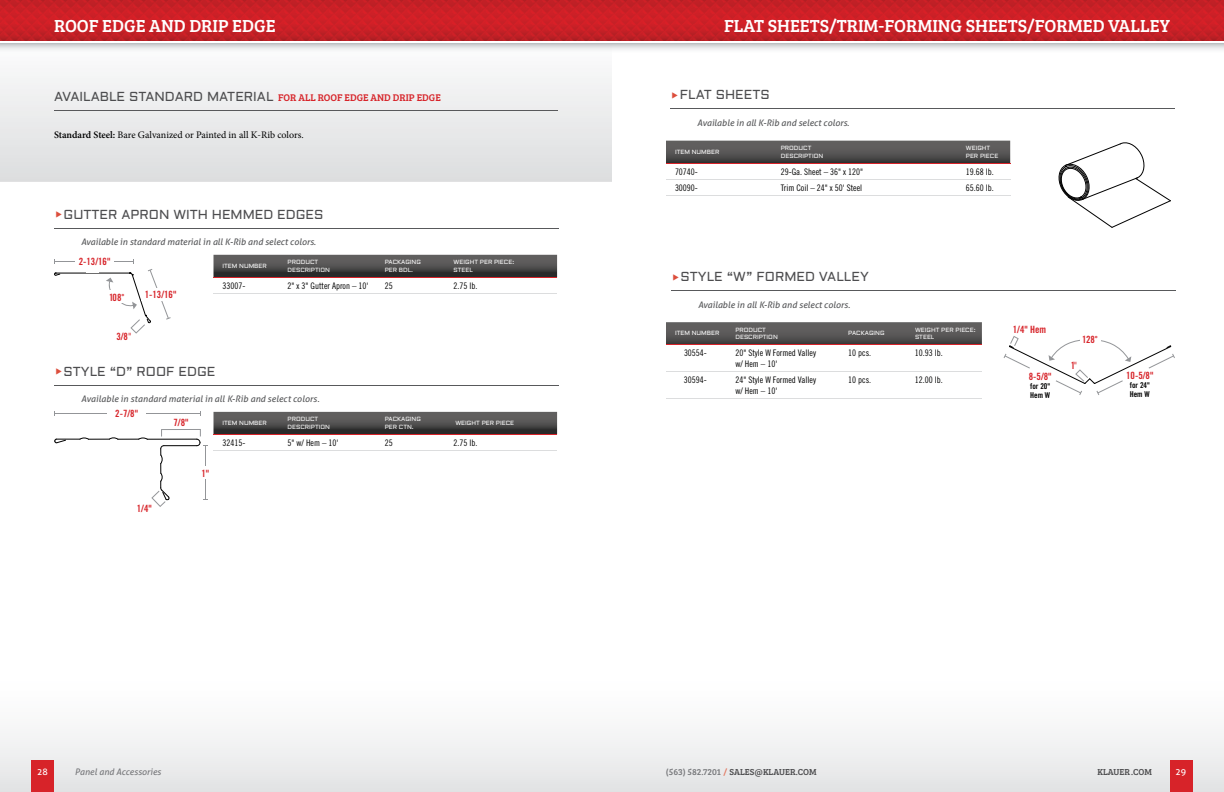
<style>
.page{position:relative;width:1224px;height:792px;background:#fff}
.page>*{position:absolute;margin:0;border:0;box-sizing:border-box;transform-origin:0 0}
.t1{font:18px "Bree Serif";color:#fff}
.t2{font:13px "Aldrich";color:#4d4d4f}
.t3{font:10px "Trade Gothic Bold Cond Twenty";color:#d72329}
.t4{font:10px "Minion Pro";color:#000}
.t5{font:9px/10.8px "Trade Gothic Cond Eighteen";color:#000}
.t6{font:italic 9px "Aller";color:#58595b}
.t7{font:9px "Bree Serif";color:#4d4d4f}
.t8{font:italic 9px "Aller";color:#77787b}
.t9{font:9px "Aller";color:#fff}
.t10{font:8px/9px "Trade Gothic Bold Cond Twenty";color:#000}
.t11{font:6px/7.6px "Aldrich";color:#fff}
.s1{font-family:"Bree Serif";font-size:10px;color:#d72329}
.s2{font-weight:600}
.s3{font-family:"Bree Serif"}
.s4{font-family:"Trade Gothic Cond Eighteen"}
.s5{color:#77787b}
.s6{color:#e2775f}
</style>
<div class="page">
<img style="left:0;top:0;width:1224px;height:40px">
<div style="left:612px;top:668px;width:612px;height:124px;background:linear-gradient(to bottom,#fff,#e5e5e6)"></div>
<div style="left:0;top:668px;width:612px;height:124px;background:linear-gradient(to bottom,#fff,#e5e6e7)"></div>
<div style="left:32px;top:760px;width:22px;height:32px;background:#d72329"></div>
<div style="left:1170px;top:760px;width:22px;height:32px;background:#d72329"></div>
<svg style="left:214px;top:255px;width:343px;height:22px;background:#4a4a4a"></svg>
<hr style="left:214px;top:277px;width:65px;height:1px;background:#d72329">
<hr style="left:279px;top:277px;width:97px;height:1px;background:#d72329">
<hr style="left:376px;top:277px;width:69px;height:1px;background:#d72329">
<hr style="left:445px;top:277px;width:42px;height:1px;background:#d72329">
<hr style="left:487px;top:277px;width:70px;height:1px;background:#d72329">
<hr style="left:214px;top:293px;width:65px;height:1px;background:#dcddde">
<hr style="left:279px;top:293px;width:97px;height:1px;background:#dcddde">
<hr style="left:376px;top:293px;width:69px;height:1px;background:#dcddde">
<hr style="left:445px;top:293px;width:42px;height:1px;background:#dcddde">
<hr style="left:487px;top:293px;width:70px;height:1px;background:#dcddde">
<hr style="left:54px;top:228px;width:505px;height:1px;background:#58595b">
<svg style="left:0;top:43px;width:612px;height:139px"></svg>
<hr style="left:54px;top:110px;width:504px;height:1px;background:#58595b">
<svg style="left:214px;top:412px;width:343px;height:22px;background:#4b4a4a"></svg>
<hr style="left:214px;top:434px;width:65px;height:1px;background:#d72329">
<hr style="left:279px;top:434px;width:97px;height:1px;background:#d72329">
<hr style="left:376px;top:434px;width:69px;height:1px;background:#d72329">
<hr style="left:445px;top:434px;width:42px;height:1px;background:#d72329">
<hr style="left:487px;top:434px;width:70px;height:1px;background:#d72329">
<hr style="left:214px;top:450px;width:65px;height:1px;background:#dcddde">
<hr style="left:279px;top:450px;width:97px;height:1px;background:#dcddde">
<hr style="left:376px;top:450px;width:69px;height:1px;background:#dcddde">
<hr style="left:445px;top:450px;width:42px;height:1px;background:#dcddde">
<hr style="left:487px;top:450px;width:70px;height:1px;background:#dcddde">
<hr style="left:54px;top:385px;width:505px;height:1px;background:#58595b">
<hr style="left:55px;top:273px;width:75px;height:1px;background:#000">
<svg style="left:54px;top:273px;width:7px;height:3px"></svg>
<hr style="left:55px;top:261px;width:78px;height:1px;background:#939598">
<svg style="left:106px;top:259px;width:65px;height:75px"></svg>
<div style="left:105px;top:291px;width:24px;height:12px;background:#fff"></div>
<div style="left:76px;top:255px;width:38px;height:12px;background:#fff"></div>
<div style="left:142px;top:288px;width:38px;height:13px;background:#fff"></div>
<hr style="left:54px;top:413px;width:146px;height:1px;background:#939598">
<div style="left:108px;top:407px;width:38px;height:13px;background:#fff"></div>
<svg style="left:54px;top:429px;width:154px;height:78px"></svg>
<div style="left:186px;top:467px;width:38px;height:12px;background:#fff"></div>
<svg style="left:1004px;top:336px;width:171px;height:59px"></svg>
<svg style="left:666px;top:141px;width:344px;height:22px;background:#525151"></svg>
<hr style="left:666px;top:163px;width:106px;height:1px;background:#d72329">
<hr style="left:772px;top:163px;width:185px;height:1px;background:#d72329">
<hr style="left:957px;top:163px;width:53px;height:1px;background:#d72329">
<hr style="left:666px;top:179px;width:106px;height:1px;background:#dcddde">
<hr style="left:772px;top:179px;width:185px;height:1px;background:#dcddde">
<hr style="left:957px;top:179px;width:53px;height:1px;background:#dcddde">
<hr style="left:666px;top:195px;width:106px;height:1px;background:#dcddde">
<hr style="left:772px;top:195px;width:185px;height:1px;background:#dcddde">
<hr style="left:957px;top:195px;width:53px;height:1px;background:#dcddde">
<hr style="left:670px;top:108px;width:505px;height:1px;background:#58595b">
<svg style="left:666px;top:322px;width:316px;height:22px;background:#575656"></svg>
<hr style="left:666px;top:371px;width:60px;height:1px;background:#dcddde">
<hr style="left:726px;top:371px;width:113px;height:1px;background:#dcddde">
<hr style="left:839px;top:371px;width:67px;height:1px;background:#dcddde">
<hr style="left:906px;top:371px;width:76px;height:1px;background:#dcddde">
<hr style="left:666px;top:398px;width:60px;height:1px;background:#dcddde">
<hr style="left:726px;top:398px;width:113px;height:1px;background:#dcddde">
<hr style="left:839px;top:398px;width:67px;height:1px;background:#dcddde">
<hr style="left:906px;top:398px;width:76px;height:1px;background:#dcddde">
<hr style="left:666px;top:344px;width:60px;height:1px;background:#d72329">
<hr style="left:726px;top:344px;width:113px;height:1px;background:#d72329">
<hr style="left:839px;top:344px;width:67px;height:1px;background:#d72329">
<hr style="left:906px;top:344px;width:76px;height:1px;background:#d72329">
<hr style="left:671px;top:290px;width:505px;height:1px;background:#58595b">
<svg style="left:1058px;top:142px;width:113px;height:86px"></svg>
<h1 class="t1" style="left:54px;top:12px;width:223px">ROOF EDGE AND DRIP EDGE</h1>
<h1 class="t1" style="left:724px;top:12px;width:447px">FLAT SHEETS/TRIM-FORMING SHEETS/FORMED VALLEY</h1>
<h2 class="t2" style="left:54px;top:87px;width:388px">AVAILABLE STANDARD MATERIAL <span class="s1">FOR ALL ROOF EDGE AND DRIP EDGE</span></h2>
<p class="t4" style="left:54px;top:128px;width:251px"><span class="s2">Standard Steel:</span> Bare Galvanized or Painted in all K-Rib colors.</p>
<h2 class="t2" style="left:64px;top:205px;width:262px">GUTTER APRON WITH HEMMED EDGES</h2>
<p class="t6" style="left:81px;top:237px;width:237px">Available in standard material in all K-Rib and select colors.</p>
<p class="t3" style="left:79px;top:255px;width:33px">2-13/16"</p>
<p class="t3" style="left:109px;top:292px;width:17px">108<span class="s3">°</span></p>
<p class="t3" style="left:116px;top:330px;width:16px">3/8<span class="s4">"</span></p>
<p class="t3" style="left:145px;top:289px;width:33px">1-13/16"</p>
<p class="t11" style="left:222px;top:262px;width:46px">ITEM NUMBER</p>
<p class="t11" style="left:288px;top:258px;width:44px">PRODUCT<br>DESCRIPTION</p>
<p class="t11" style="left:385px;top:258px;width:38px">PACKAGING<br>PER BDL.</p>
<p class="t11" style="left:454px;top:258px;width:62px">WEIGHT PER PIECE:<br>STEEL</p>
<p class="t5" style="left:222px;top:280px;width:24px">33007-</p>
<p class="t5" style="left:288px;top:280px;width:82px">2" x 3" Gutter Apron – 10'</p>
<p class="t5" style="left:385px;top:280px;width:9px">25</p>
<p class="t5" style="left:454px;top:280px;width:25px">2.75 lb.</p>
<h2 class="t2" style="left:64px;top:363px;width:154px">STYLE “D” ROOF EDGE</h2>
<p class="t6" style="left:81px;top:394px;width:240px">Available in standard material in all K-Rib and select colors.</p>
<p class="t3" style="left:115px;top:408px;width:24px">2-7/8"</p>
<p class="t3" style="left:137px;top:503px;width:16px">1/4"</p>
<p class="t3" style="left:173px;top:416px;width:16px">7/8"</p>
<p class="t3" style="left:202px;top:467px;width:9px">1"</p>
<p class="t11" style="left:222px;top:419px;width:46px">ITEM NUMBER</p>
<p class="t11" style="left:288px;top:416px;width:44px">PRODUCT<br>DESCRIPTION</p>
<p class="t11" style="left:385px;top:416px;width:38px">PACKAGING<br>PER CTN.</p>
<p class="t11" style="left:455px;top:419px;width:60px">WEIGHT PER PIECE</p>
<p class="t5" style="left:222px;top:437px;width:24px">32415-</p>
<p class="t5" style="left:288px;top:437px;width:52px">5" w/ Hem – 10'</p>
<p class="t5" style="left:385px;top:437px;width:9px">25</p>
<p class="t5" style="left:454px;top:437px;width:25px">2.75 lb.</p>
<h2 class="t2" style="left:680px;top:86px;width:92px">FLAT SHEETS</h2>
<p class="t6" style="left:697px;top:117px;width:154px">Available in all K-Rib and select colors.</p>
<p class="t11" style="left:675px;top:148px;width:46px">ITEM NUMBER</p>
<p class="t11" style="left:781px;top:144px;width:44px">PRODUCT<br>DESCRIPTION</p>
<p class="t11" style="left:966px;top:144px;width:34px">WEIGHT<br>PER PIECE</p>
<p class="t5" style="left:675px;top:166px;width:24px">70740-</p>
<p class="t5" style="left:781px;top:166px;width:84px">29-Ga. Sheet – 36" x 120"</p>
<p class="t5" style="left:966px;top:166px;width:29px">19.68 lb.</p>
<p class="t5" style="left:675px;top:182px;width:24px">30090-</p>
<p class="t5" style="left:781px;top:182px;width:83px">Trim Coil – 24" x 50' Steel</p>
<p class="t5" style="left:966px;top:182px;width:29px">65.60 lb.</p>
<h2 class="t2" style="left:681px;top:268px;width:190px">STYLE “W” FORMED VALLEY</h2>
<p class="t6" style="left:698px;top:299px;width:154px">Available in all K-Rib and select colors.</p>
<p class="t11" style="left:675px;top:330px;width:46px">ITEM NUMBER</p>
<p class="t11" style="left:735px;top:326px;width:44px">PRODUCT<br>DESCRIPTION</p>
<p class="t11" style="left:848px;top:330px;width:38px">PACKAGING</p>
<p class="t11" style="left:915px;top:326px;width:62px">WEIGHT PER PIECE:<br>STEEL</p>
<p class="t5" style="left:684px;top:348px;width:24px">30554-</p>
<p class="t5" style="left:735px;top:348px;width:82px">20" Style W Formed Valley w/ Hem – 10'</p>
<p class="t5" style="left:848px;top:348px;width:24px">10 pcs.</p>
<p class="t5" style="left:915px;top:348px;width:29px">10.93 lb.</p>
<p class="t5" style="left:684px;top:374px;width:24px">30594-</p>
<p class="t5" style="left:735px;top:374px;width:82px">24" Style W Formed Valley w/ Hem – 10'</p>
<p class="t5" style="left:848px;top:374px;width:24px">10 pcs.</p>
<p class="t5" style="left:915px;top:374px;width:29px">12.00 lb.</p>
<p class="t3" style="left:1013px;top:324px;width:35px">1/4" Hem</p>
<p class="t3" style="left:1029px;top:370px;width:24px">8-5/8"</p>
<p class="t10" style="left:1030px;top:382px;width:21px">for 20"<br>Hem W</p>
<p class="t3" style="left:1082px;top:333px;width:17px">128<span class="s3">°</span></p>
<p class="t3" style="left:1071px;top:359px;width:8px">1<span class="s4">"</span></p>
<p class="t3" style="left:1126px;top:370px;width:29px">10-5/8"</p>
<p class="t10" style="left:1130px;top:381px;width:21px">for 24"<br>Hem W</p>
<p class="t9" style="left:37px;top:766px;width:12px">28</p>
<p class="t8" style="left:75px;top:766px;width:88px">Panel and Accessories</p>
<p class="t7" style="left:666px;top:765px;width:152px"><span class="s5">(563) 582.7201</span> <span class="s6">/</span> SALES@KLAUER.COM</p>
<p class="t7" style="left:1097px;top:765px;width:56px">KLAUER.COM</p>
<p class="t9" style="left:1176px;top:766px;width:12px">29</p>
</div>
